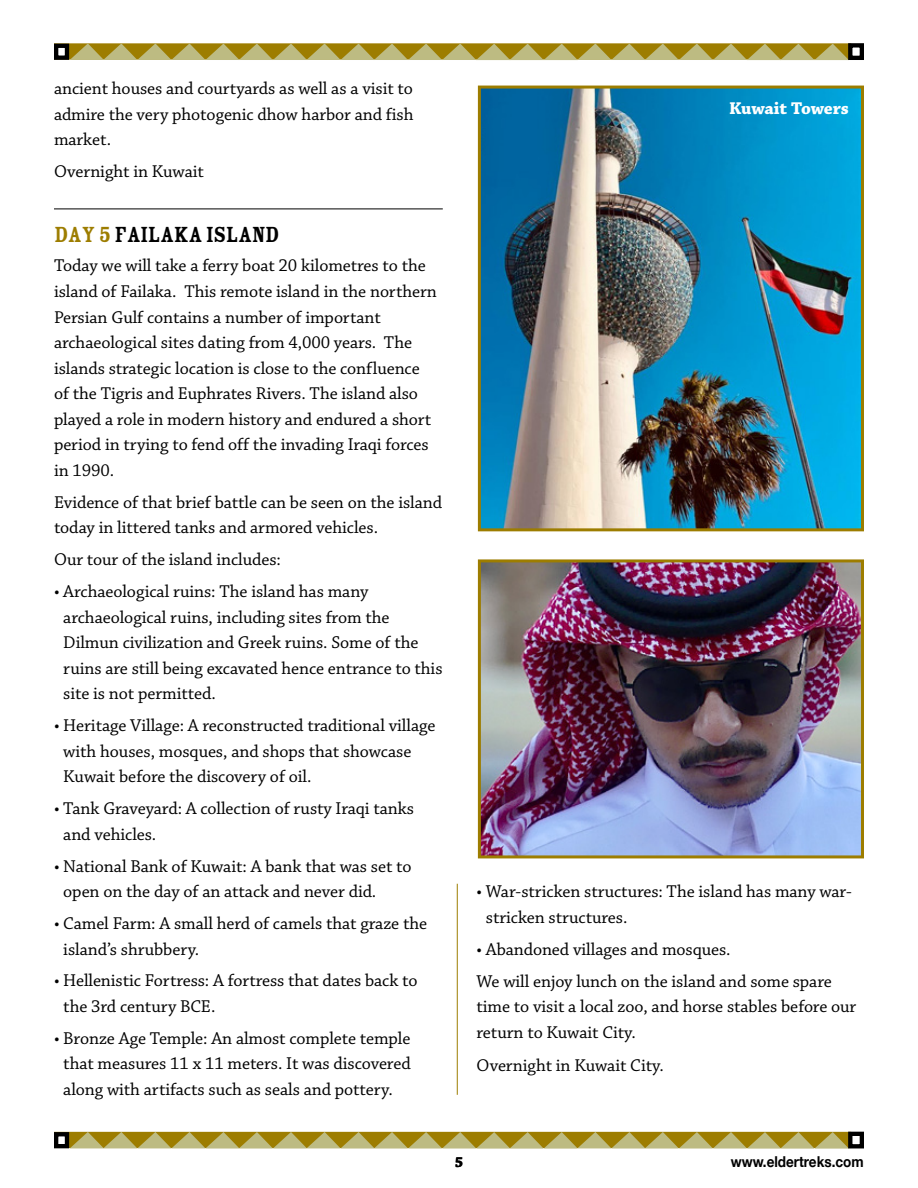
<style>
.page{position:relative;width:918px;height:1188px;background:#fff}
.page>*{position:absolute;margin:0;border:0;box-sizing:border-box;transform-origin:0 0}
.t1{font:24px "Rosewood Std Fill";letter-spacing:-.03em;color:#000}
.t2{font:18px/25.5px "Chaparral Pro";letter-spacing:-.005em;color:#000}
.t3{font:700 18px "Chaparral Pro";letter-spacing:-.005em;color:#fff}
.t4{font:700 15px "Helvetica Neue";color:#000;scale:.9 1}
.t5{font:700 15px "Chaparral Pro";color:#000}
.s1{color:#9d7d00}
</style>
<div class="page">
<svg style="left:70px;top:1132px;width:779px;height:17px;background:#af9f46"></svg>
<div style="left:54px;top:1132px;width:15px;height:16px;border:4px solid #000"></div>
<div style="left:848px;top:1132px;width:16px;height:16px;border:4px solid #000"></div>
<svg style="left:70px;top:43px;width:778px;height:17px;background:#ae9d44"></svg>
<div style="left:54px;top:44px;width:15px;height:16px;border:4px solid #000"></div>
<div style="left:848px;top:43px;width:16px;height:17px;border:4px solid #000"></div>
<hr style="left:54px;top:209px;width:389px;height:1px;background:#000">
<hr style="left:457px;top:884px;width:1px;height:211px;background:#9d7d00">
<img style="left:482px;top:90px;width:378px;height:437px">
<div style="left:478px;top:86px;width:386px;height:445px;border:3px solid #9d7d00"></div>
<img style="left:482px;top:563px;width:378px;height:291px">
<div style="left:478px;top:559px;width:386px;height:299px;border:3px solid #9d7d00"></div>
<p class="t2" style="left:54px;top:77px;width:361px;text-align:justify">ancient houses and courtyards as well as a visit to admire the very photogenic dhow harbor and fish market.</p>
<p class="t2" style="left:54px;top:160px;width:151px">Overnight in Kuwait</p>
<h1 class="t1" style="left:54px;top:221px;width:227px"><span class="s1">DAY 5</span> FAILAKA ISLAND</h1>
<p class="t2" style="left:54px;top:254px;width:384px">Today we will take a ferry boat 20 kilometres to the island of Failaka. This remote island in the northern Persian Gulf contains a number of important archaeological sites dating from 4,000 years. The islands strategic location is close to the confluence of the Tigris and Euphrates Rivers. The island also played a role in modern history and endured a short period in trying to fend off the invading Iraqi forces in 1990.</p>
<p class="t2" style="left:54px;top:490px;width:390px">Evidence of that brief battle can be seen on the island today in littered tanks and armored vehicles.</p>
<p class="t2" style="left:54px;top:547px;width:228px">Our tour of the island includes:</p>
<p class="t2" style="left:63px;top:579px;width:381px;text-indent:-9px">• Archaeological ruins: The island has many archaeological ruins, including sites from the Dilmun civilization and Greek ruins. Some of the ruins are still being excavated hence entrance to this site is not permitted.</p>
<p class="t2" style="left:63px;top:713px;width:374px;text-indent:-9px">• Heritage Village: A reconstructed traditional village with houses, mosques, and shops that showcase<br>Kuwait before the discovery of oil.</p>
<p class="t2" style="left:63px;top:796px;width:352px;text-indent:-9px">• Tank Graveyard: A collection of rusty Iraqi tanks and vehicles.</p>
<p class="t2" style="left:63px;top:854px;width:350px;text-indent:-9px">• National Bank of Kuwait: A bank that was set to open on the day of an attack and never did.</p>
<p class="t2" style="left:63px;top:911px;width:365px;text-indent:-9px">• Camel Farm: A small herd of camels that graze the island’s shrubbery.</p>
<p class="t2" style="left:63px;top:969px;width:356px;text-indent:-9px">• Hellenistic Fortress: A fortress that dates back to the 3rd century BCE.</p>
<p class="t2" style="left:54px;top:1026px;width:358px;text-align:center">• Bronze Age Temple: An almost complete temple that measures 11 x 11 meters. It was discovered along with artifacts such as seals and pottery.</p>
<p class="t3" style="left:729px;top:98px;width:121px">Kuwait Towers</p>
<p class="t2" style="left:486px;top:880px;width:367px;text-indent:-9px">• War-stricken structures: The island has many war&shy;stricken structures.</p>
<p class="t2" style="left:477px;top:934px;width:357px;line-height:32px">• Abandoned villages and mosques.<br>We will enjoy lunch on the island and some spare</p>
<p class="t2" style="left:477px;top:994px;width:381px">time to visit a local zoo, and horse stables before our return to Kuwait City.</p>
<p class="t2" style="left:477px;top:1053px;width:189px">Overnight in Kuwait City.</p>
<p class="t5" style="left:455px;top:1154px;width:10px">5</p>
<p class="t4" style="left:731px;top:1150px;width:149px">www.eldertreks.com</p>
</div>
